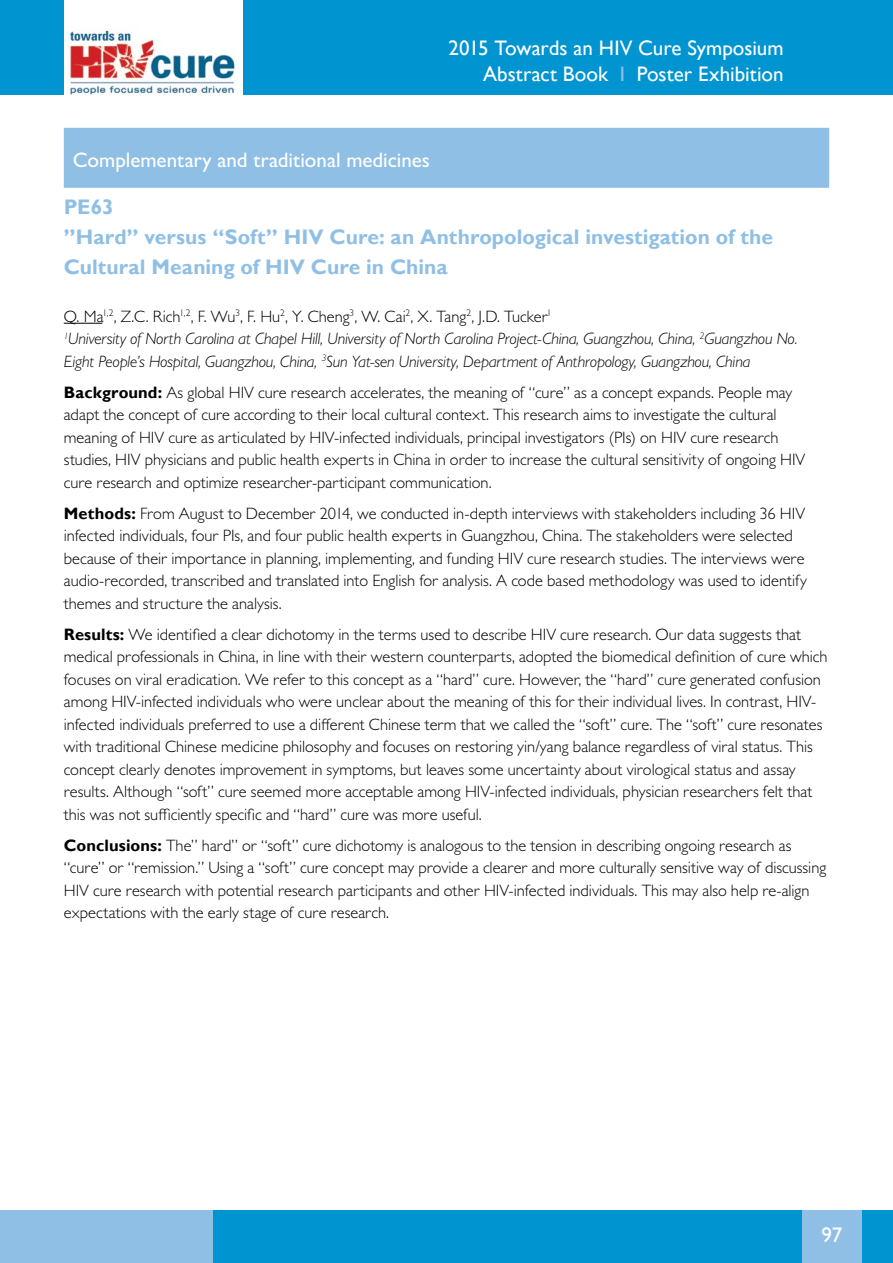
<style>
.page{position:relative;width:893px;height:1263px;background:#fff}
.page>*{position:absolute;margin:0;border:0;box-sizing:border-box;transform-origin:0 0}
.t1{font:700 21px/30px "Gill Sans";color:#90bfe5}
.t2{font:21px/25.2px "Gill Sans";color:#fff;text-align:right}
.t3{font:500 21px "Gill Sans MT Pro";color:#fff}
.t4{font:300 16.5px/22.5px "Gill Sans MT Pro";color:#000}
.t5{font:italic 300 16.5px/22.5px "Gill Sans MT Pro";letter-spacing:-.005em;color:#000}
.s1{color:#90bfe5}
.s2{font-style:normal}
.s3{font-family:"Gill Sans";font-weight:700}
</style>
<div class="page">
<div style="left:0;top:0;width:893px;height:94px;background:#0094d1"></div>
<div style="left:207px;top:1210px;width:686px;height:53px;background:#0094d1"></div>
<div style="left:64px;top:0;width:179px;height:116px;background:#fff"></div>
<img style="left:69px;top:30px;width:166px;height:65px">
<div style="left:0;top:1210px;width:213px;height:53px;background:#90bfe5"></div>
<div style="left:802px;top:1210px;width:60px;height:53px;background:#90bfe5"></div>
<div style="left:64px;top:128px;width:765px;height:60px;background:#90bfe5"></div>
<hr style="left:64px;top:323px;width:38px;height:1px;background:#000">
<p class="t2" style="left:448px;top:36px;width:337px">2015 Towards an HIV Cure Symposium<br>Abstract Book <span class="s1">I</span> Poster Exhibition</p>
<p class="t3" style="left:73px;top:147px;width:359px">Complementary and traditional medicines</p>
<p class="t1" style="left:64px;top:192px;width:711px">PE63<br>”Hard” versus “Soft” HIV Cure: an Anthropological investigation of the<br>Cultural Meaning of HIV Cure in China</p>
<p class="t5" style="left:64px;top:304px;width:735px"><span class="s2">Q. Ma</span><sup>1,2</sup><span class="s2">, Z.C. Rich</span><sup>1,2</sup><span class="s2">, F. Wu</span><sup>3</sup><span class="s2">, F. Hu</span><sup>2</sup><span class="s2">, Y. Cheng</span><sup>3</sup><span class="s2">, W. Cai</span><sup>2</sup><span class="s2">, X. Tang</span><sup>2</sup><span class="s2">, J.D. Tucker</span><sup>1<br></sup><sup>1</sup>University of North Carolina at Chapel Hill, University of North Carolina Project-China, Guangzhou, China, <sup>2</sup>Guangzhou No.<br>Eight People’s Hospital, Guangzhou, China, <sup>3</sup>Sun Yat-sen University, Department of Anthropology, Guangzhou, China</p>
<p class="t4" style="left:64px;top:380px;width:743px"><span class="s3">Background:</span> As global HIV cure research accelerates, the meaning of “cure” as a concept expands. People may adapt the concept of cure according to their local cultural context. This research aims to investigate the cultural meaning of HIV cure as articulated by HIV-infected individuals, principal investigators (PIs) on HIV cure research studies, HIV physicians and public health experts in China in order to increase the cultural sensitivity of ongoing HIV cure research and optimize researcher-participant communication.</p>
<p class="t4" style="left:64px;top:502px;width:745px"><span class="s3">Methods:</span> From August to December 2014, we conducted in-depth interviews with stakeholders including 36 HIV infected individuals, four PIs, and four public health experts in Guangzhou, China. The stakeholders were selected because of their importance in planning, implementing, and funding HIV cure research studies. The interviews were audio-recorded, transcribed and translated into English for analysis. A code based methodology was used to identify themes and structure the analysis.</p>
<p class="t4" style="left:64px;top:623px;width:765px"><span class="s3">Results:</span> We identified a clear dichotomy in the terms used to describe HIV cure research. Our data suggests that medical professionals in China, in line with their western counterparts, adopted the biomedical definition of cure which focuses on viral eradication. We refer to this concept as a “hard” cure. However, the “hard” cure generated confusion among HIV-infected individuals who were unclear about the meaning of this for their individual lives. In contrast, HIV&shy;infected individuals preferred to use a different Chinese term that we called the “soft” cure. The “soft” cure resonates with traditional Chinese medicine philosophy and focuses on restoring yin/yang balance regardless of viral status. This concept clearly denotes improvement in symptoms, but leaves some uncertainty about virological status and assay results. Although “soft” cure seemed more acceptable among HIV-infected individuals, physician researchers felt that this was not sufficiently specific and “hard” cure was more useful.</p>
<p class="t4" style="left:64px;top:834px;width:764px"><span class="s3">Conclusions:</span> The” hard” or “soft” cure dichotomy is analogous to the tension in describing ongoing research as “cure” or “remission.” Using a “soft” cure concept may provide a clearer and more culturally sensitive way of discussing HIV cure research with potential research participants and other HIV-infected individuals. This may also help re-align expectations with the early stage of cure research.</p>
<p class="t2" style="left:821px;top:1222px;width:22px">97</p>
</div>
